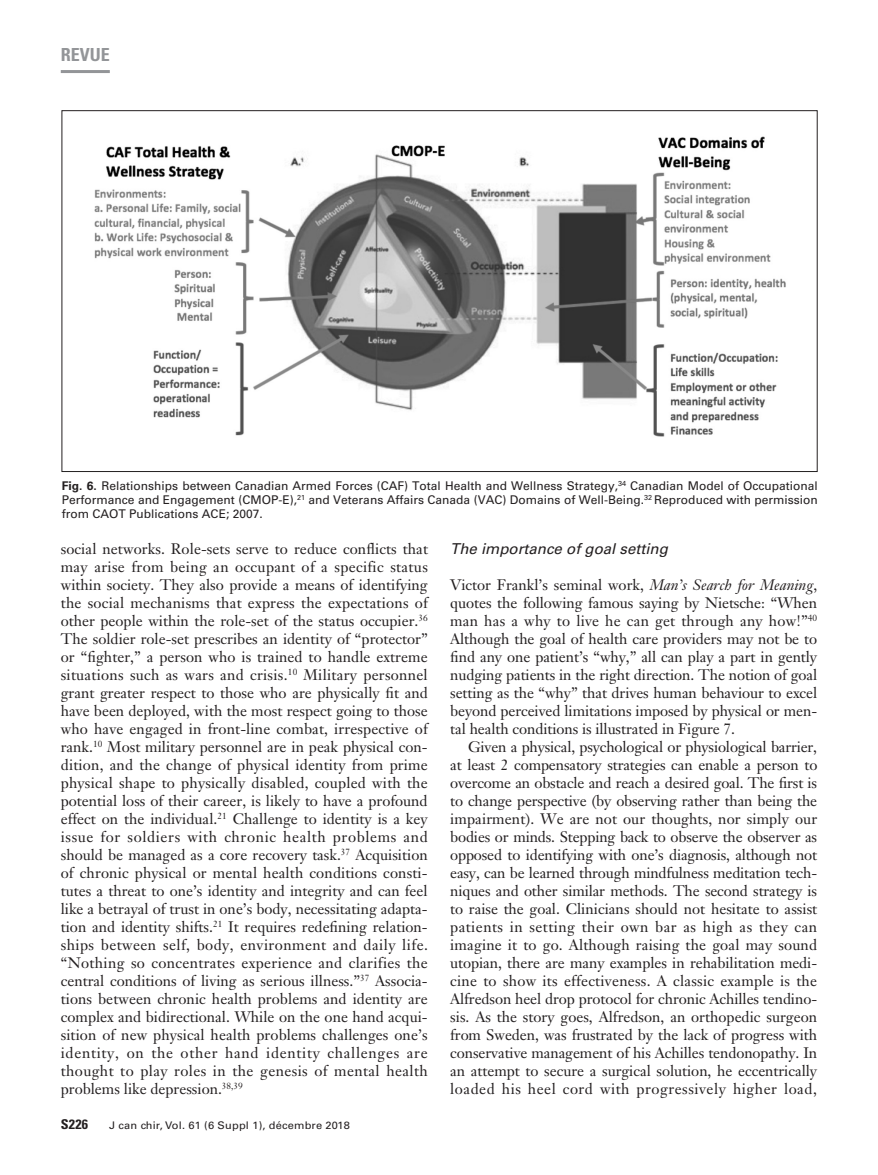
<style>
.page{position:relative;width:878px;height:1175px;background:#fff}
.page>*{position:absolute;margin:0;border:0;box-sizing:border-box;transform-origin:0 0}
.t1{font:700 condensed 18px "Univers LT Std";color:#939598}
.t2{font:15px/18px "Janson Text LT Std";color:#231f20;text-align:justify}
.t3{font:italic 15px "Univers LT Std";color:#231f20}
.t4{font:700 condensed 13.5px "Univers LT Std";color:#231f20;scale:1.05 1}
.t5{font:12px/14.2px "Univers LT Std";color:#231f20;text-align:justify}
.t6{font:10.5px "Univers LT Std";letter-spacing:.015em;color:#231f20;scale:1.05 1}
.s1{font-weight:700}
.s2{font-style:italic}
</style>
<div class="page">
<hr style="left:61px;top:70px;width:49px;height:3px;background:#939598">
<img style="left:94px;top:136px;width:692px;height:301px">
<p class="t1" style="left:61px;top:44px;width:51px">REVUE</p>
<p class="t5" style="left:62px;top:478px;width:757px"><span class="s1">Fig. 6.</span> Relationships between Canadian Armed Forces (CAF) Total Health and Wellness Strategy,<sup>34</sup> Canadian Model of Occupational Performance and Engagement (CMOP-E),<sup>21</sup> and Veterans Affairs Canada (VAC) Domains of Well-Being.<sup>32</sup> Reproduced with permission from CAOT Publications ACE; 2007.</p>
<p class="t2" style="left:61px;top:539px;width:369px">social networks. Role-sets serve to reduce conflicts that may arise from being an occupant of a specific status within society. They also provide a means of identifying the social mechanisms that express the expectations of other people within the role-set of the status occupier.<sup>36<br></sup>The soldier role-set prescribes an identity of “protector” or “fighter,” a person who is trained to handle extreme situations such as wars and crisis.<sup>10</sup> Military personnel grant greater respect to those who are physically fit and have been deployed, with the most respect going to those who have engaged in front-line combat, irrespective of rank.<sup>10</sup> Most military personnel are in peak physical con&shy;dition, and the change of physical identity from prime physical shape to physically disabled, coupled with the potential loss of their career, is likely to have a profound effect on the individual.<sup>21</sup> Challenge to identity is a key issue for soldiers with chronic health problems and should be managed as a core recovery task.<sup>37</sup> Acquisition of chronic physical or mental health conditions consti&shy;tutes a threat to one’s identity and integrity and can feel like a betrayal of trust in one’s body, necessitating adapta&shy;tion and identity shifts.<sup>21</sup> It requires redefining relation&shy;ships between self, body, environment and daily life. “Nothing so concentrates experience and clarifies the central conditions of living as serious illness.”<sup>37</sup> Associa&shy;tions between chronic health problems and identity are complex and bidirectional. While on the one hand acqui&shy;sition of new physical health problems challenges one’s identity, on the other hand identity challenges are thought to play roles in the genesis of mental health problems like depression.<sup>38,39</sup></p>
<p class="t3" style="left:450px;top:539px;width:219px">The importance of goal setting</p>
<p class="t2" style="left:450px;top:575px;width:368px">Victor Frankl’s seminal work, <span class="s2">Man’s Search for Meaning</span>, quotes the following famous saying by Nietsche: “When man has a why to live he can get through any how!”<sup>40<br></sup>Although the goal of health care providers may not be to find any one patient’s “why,” all can play a part in gently nudging patients in the right direction. The notion of goal setting as the “why” that drives human behaviour to excel beyond perceived limitations imposed by physical or men&shy;tal health conditions is illustrated in Figure 7.</p>
<p class="t2" style="left:450px;top:737px;width:368px;text-indent:18px">Given a physical, psychological or physiological barrier, at least 2 compensatory strategies can enable a person to overcome an obstacle and reach a desired goal. The first is to change perspective (by observing rather than being the impairment). We are not our thoughts, nor simply our bodies or minds. Stepping back to observe the observer as opposed to identifying with one’s diagnosis, although not easy, can be learned through mindfulness meditation tech&shy;niques and other similar methods. The second strategy is to raise the goal. Clinicians should not hesitate to assist patients in setting their own bar as high as they can imagine it to go. Although raising the goal may sound utopian, there are many examples in rehabilitation medi&shy;cine to show its effectiveness. A classic example is the Alfredson heel drop protocol for chronic Achilles tendino&shy;sis. As the story goes, Alfredson, an orthopedic surgeon from Sweden, was frustrated by the lack of progress with conservative management of his Achilles tendonopathy. In an attempt to secure a surgical solution, he eccentrically loaded his heel cord with progressively higher load,</p>
<p class="t4" style="left:61px;top:1116px;width:28px">S226</p>
<p class="t6" style="left:109px;top:1119px;width:231px">J can chir, Vol. 61 (6 Suppl 1), décembre 2018</p>
</div>
